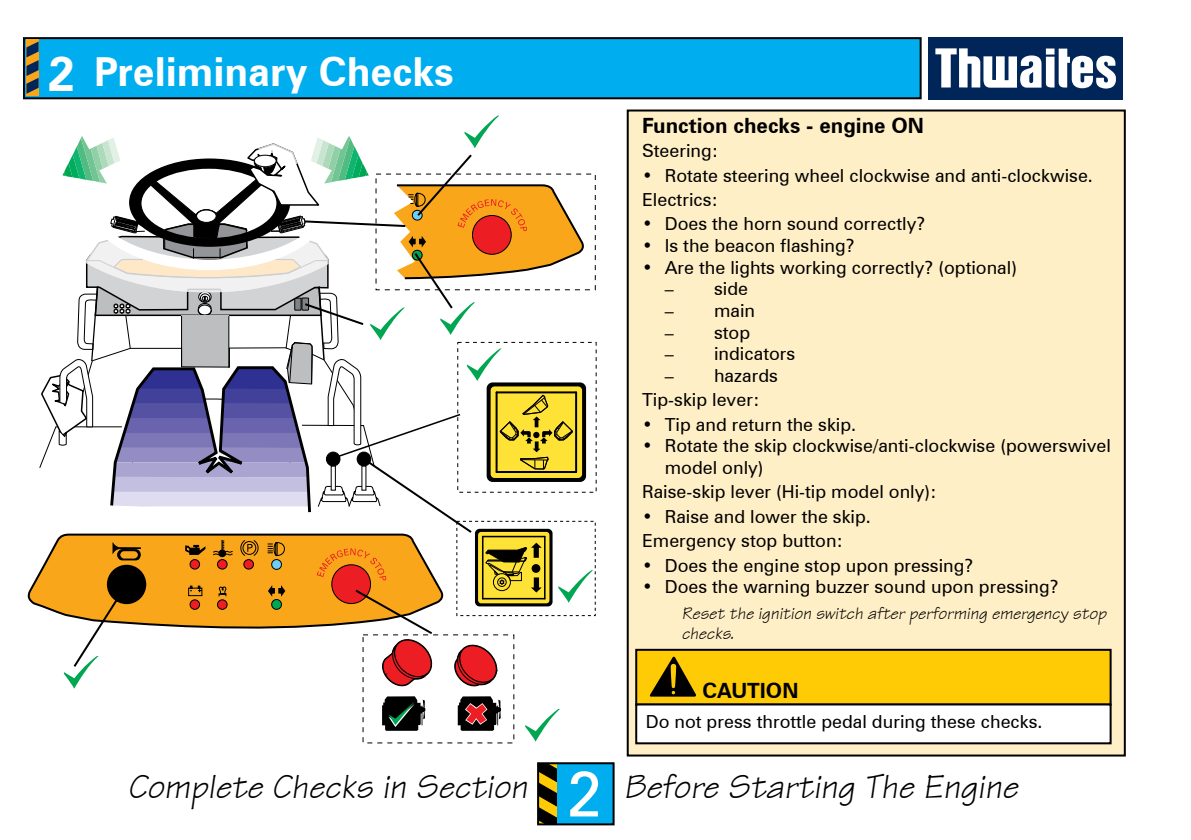
<style>
.page{position:relative;width:1191px;height:840px;background:#fff}
.page>*{position:absolute;margin:0;border:0;box-sizing:border-box;transform-origin:0 0}
.t1{font:700 48px "Zurich BT";color:#fff}
.t2{font:700 40px "Zurich BT";color:#fff}
.t3{font:italic 36px "Technical";color:#000}
.t4{font:700 21px "Zurich BT";color:#000}
.t5{font:18px/24.4px "Zurich BT";color:#000}
.t6{font:italic 18px/20px "Technical";color:#000}
</style>
<div class="page">
<div style="left:24px;top:38px;width:896px;height:60px;background:#00aeef"></div>
<div style="left:23px;top:37px;width:898px;height:62px;border:2px solid #000"></div>
<div style="left:26px;top:39px;width:13px;height:57px;background:#faa61a"></div>
<svg style="left:26px;top:41px;width:13px;height:53px"></svg>
<div style="left:928px;top:37px;width:194px;height:62px;background:#002659"></div>
<svg style="left:935px;top:48px;width:181px;height:40px"></svg>
<div style="left:628px;top:110px;width:496px;height:645px;background:#ffefc6"></div>
<div style="left:626px;top:109px;width:499px;height:647px;border:2px solid #000"></div>
<svg style="left:27px;top:571px;width:13px;height:36px"></svg>
<svg style="left:40px;top:115px;width:553px;height:629px"></svg>
<div style="left:557px;top:762px;width:56px;height:61px;background:#00aeef"></div>
<svg style="left:570px;top:771px;width:28px;height:45px"></svg>
<svg style="left:540px;top:764px;width:17px;height:57px"></svg>
<div style="left:537px;top:761px;width:77px;height:63px;border:2px solid #000"></div>
<div style="left:636px;top:649px;width:474px;height:55px;background:#ffcb05"></div>
<svg style="left:650px;top:656px;width:46px;height:40px"></svg>
<div style="left:635px;top:648px;width:476px;height:57px;border:2px solid #000"></div>
<div style="left:636px;top:704px;width:474px;height:39px;background:#fff"></div>
<div style="left:635px;top:703px;width:476px;height:41px;border:2px solid #000"></div>
<h1 class="t1" style="left:48px;top:39px;width:28px">2</h1>
<h2 class="t2" style="left:94px;top:42px;width:361px">Preliminary Checks</h2>
<p class="t4" style="left:642px;top:110px;width:283px">Function checks - engine ON</p>
<p class="t5" style="left:642px;top:138px;width:78px">Steering:</p>
<p class="t5" style="left:642px;top:162px;width:452px">• Rotate steering wheel clockwise and anti-clockwise.<br>Electrics:</p>
<p class="t5" style="left:642px;top:211px;width:285px">• Does the horn sound correctly?</p>
<p class="t5" style="left:642px;top:232px;width:214px">• Is the beacon flashing?</p>
<p class="t5" style="left:642px;top:254px;width:376px">• Are the lights working correctly? (optional)</p>
<p class="t5" style="left:664px;top:276px;width:85px">– side</p>
<p class="t5" style="left:664px;top:297px;width:92px">– main</p>
<p class="t5" style="left:664px;top:319px;width:87px">– stop</p>
<p class="t5" style="left:664px;top:340px;width:132px">– indicators</p>
<p class="t5" style="left:642px;top:362px;width:137px;text-indent:23px">– hazards<br>Tip-skip lever:</p>
<p class="t5" style="left:642px;top:411px;width:216px">• Tip and return the skip.</p>
<p class="t5" style="left:664px;top:434px;width:448px;line-height:21.6px;text-indent:-23px">• Rotate the skip clockwise/anti-clockwise (powerswivel model only)</p>
<p class="t5" style="left:642px;top:478px;width:296px">Raise-skip lever (Hi-tip model only):</p>
<p class="t5" style="left:642px;top:503px;width:230px">• Raise and lower the skip.<br>Emergency stop button:</p>
<p class="t5" style="left:642px;top:552px;width:333px">• Does the engine stop upon pressing?</p>
<p class="t5" style="left:642px;top:573px;width:418px">• Does the warning buzzer sound upon pressing?</p>
<p class="t6" style="left:681px;top:603px;width:426px">Reset the ignition switch after performing emergency stop checks.</p>
<p class="t4" style="left:702px;top:675px;width:98px">CAUTION</p>
<p class="t5" style="left:646px;top:707px;width:398px">Do not press throttle pedal during these checks.</p>
<h3 class="t3" style="left:128px;top:763px;width:401px">Complete Checks in Section</h3>
<h3 class="t3" style="left:624px;top:763px;width:396px">Before Starting The Engine</h3>
</div>
